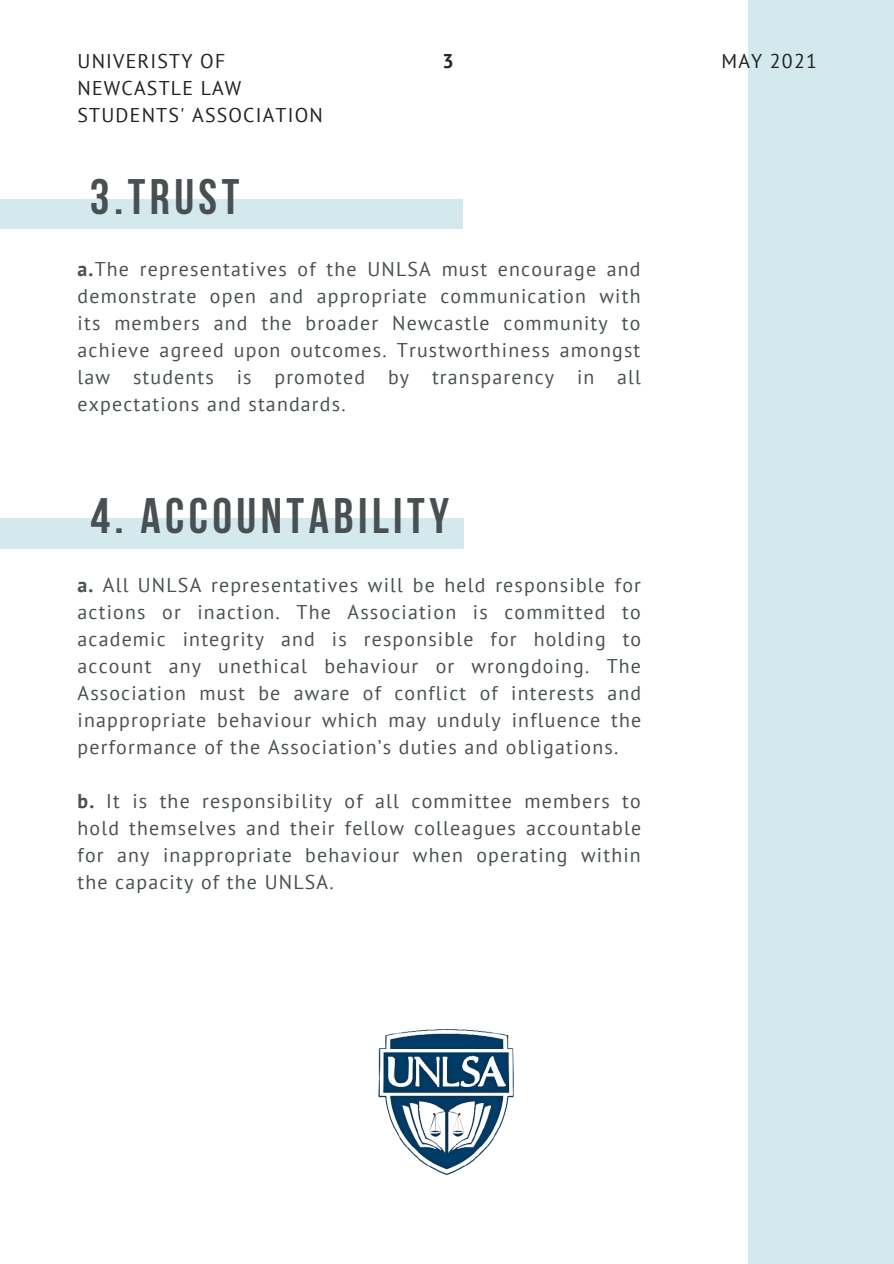
<style>
.page{position:relative;width:894px;height:1264px;background:#fff}
.page>*{position:absolute;margin:0;border:0;box-sizing:border-box;transform-origin:0 0}
.t1{font:700 49.65px "Bebas Neue";letter-spacing:.09em;color:#495052}
.t2{font:19.8px/27px "PT Sans";letter-spacing:.06em;color:#495052;text-align:justify}
.t3{font:19.8px/27px "PT Sans";letter-spacing:.06em;color:#222}
.t4{font:700 19.8px "PT Sans";color:#222}
.s1{font-weight:700}
</style>
<div class="page">
<div style="left:748px;top:0;width:145px;height:1263px;background:#d3e9ee"></div>
<div style="left:0;top:199px;width:463px;height:29px;background:#d3e9ee"></div>
<div style="left:0;top:519px;width:463px;height:29px;background:#d3e9ee"></div>
<img style="left:378px;top:1029px;width:136px;height:147px">
<p class="t3" style="left:77px;top:47px;width:149px">UNIVERISTY OF</p>
<p class="t3" style="left:721px;top:47px;width:97px">MAY 2021</p>
<p class="t3" style="left:77px;top:74px;width:247px">NEWCASTLE LAW<br>STUDENTS' ASSOCIATION</p>
<p class="t4" style="left:442px;top:48px;width:13px">3</p>
<p class="t1" style="left:90px;top:177px;width:151px">3.TRUST</p>
<p class="t2" style="left:77px;top:255px;width:565px"><span class="s1">a.</span>The representatives of the UNLSA must encourage and demonstrate open and appropriate communication with its members and the broader Newcastle community to achieve agreed upon outcomes. Trustworthiness amongst law students is promoted by transparency in all expectations and standards.</p>
<p class="t1" style="left:90px;top:495px;width:360px">4. ACCOUNTABILITY</p>
<p class="t2" style="left:77px;top:570px;width:565px"><span class="s1">a.</span> All UNLSA representatives will be held responsible for actions or inaction. The Association is committed to academic integrity and is responsible for holding to account any unethical behaviour or wrongdoing. The Association must be aware of conflict of interests and inappropriate behaviour which may unduly influence the performance of the Association’s duties and obligations.</p>
<p class="t2" style="left:77px;top:787px;width:565px"><span class="s1">b.</span> It is the responsibility of all committee members to hold themselves and their fellow colleagues accountable for any inappropriate behaviour when operating within the capacity of the UNLSA.</p>
</div>
